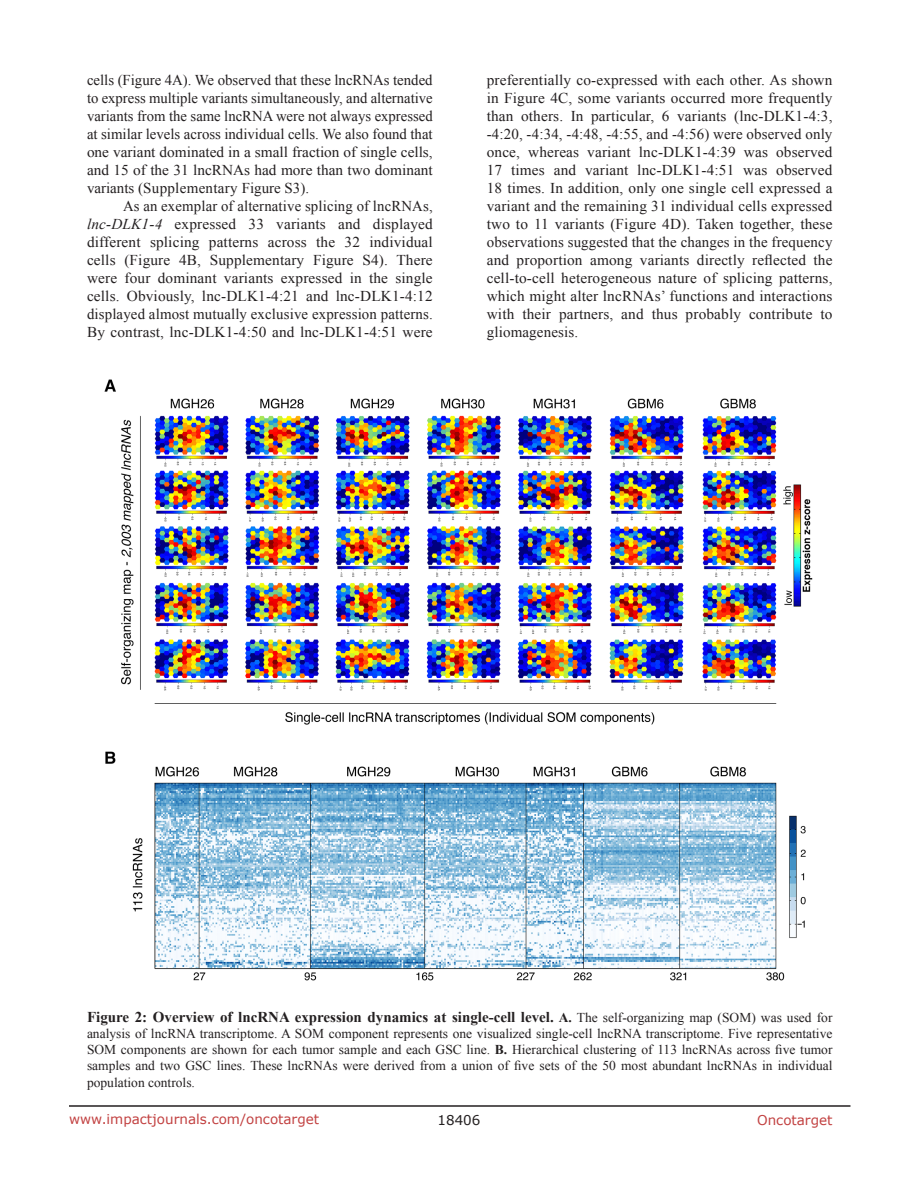
<style>
.page{position:relative;width:918px;height:1188px;background:#fff}
.page>*{position:absolute;margin:0;border:0;box-sizing:border-box;transform-origin:0 0}
.BodyText{font:15px/18px "Times New Roman";letter-spacing:.01em;color:#231f20;text-align:justify}
.figuretext{font:700 15px "Times New Roman";color:#231f20}
.figuretext-2{font:13.5px/16.2px "Times New Roman";color:#231f20;text-align:justify}
.t1{font:13.5px "Verdana";color:#c24141}
.t2{font:13.5px "Verdana";color:#231f20}
.s1{font-style:italic}
.s2{font-size:13.5px}
.s3{font-weight:400;font-size:13.5px}
.s4{font-weight:700}
</style>
<div class="page">
<hr style="left:69px;top:1105px;width:781px;height:2px;background:#231f20">
<img style="left:104px;top:379px;width:709px;height:602px">
<p class="BodyText" style="left:87px;top:71px;width:347px">cells (Figure 4A). We observed that these lncRNAs tended to express multiple variants simultaneously, and alternative variants from the same lncRNA were not always expressed at similar levels across individual cells. We also found that one variant dominated in a small fraction of single cells, and 15 of the 31 lncRNAs had more than two dominant variants (Supplementary Figure S3).</p>
<p class="BodyText" style="left:87px;top:197px;width:347px;text-indent:36px">As an exemplar of alternative splicing of lncRNAs, <span class="s1">lnc-DLK1-4</span> expressed 33 variants and displayed different splicing patterns across the 32 individual cells (Figure 4B, Supplementary Figure S4). There were four dominant variants expressed in the single cells. Obviously, lnc-DLK1-4:21 and lnc-DLK1-4:12 displayed almost mutually exclusive expression patterns.<br>By contrast, lnc-DLK1-4:50 and lnc-DLK1-4:51 were</p>
<p class="BodyText" style="left:487px;top:71px;width:347px">preferentially co-expressed with each other. As shown in Figure 4C, some variants occurred more frequently than others. In particular, 6 variants (lnc-DLK1-4:3, -4:20, -4:34, -4:48, -4:55, and -4:56) were observed only once, whereas variant lnc-DLK1-4:39 was observed 17 times and variant lnc-DLK1-4:51 was observed 18 times. In addition, only one single cell expressed a variant and the remaining 31 individual cells expressed two to 11 variants (Figure 4D). Taken together, these observations suggested that the changes in the frequency and proportion among variants directly reflected the cell-to-cell heterogeneous nature of splicing patterns, which might alter lncRNAs’ functions and interactions with their partners, and thus probably contribute to gliomagenesis.</p>
<p class="figuretext" style="left:87px;top:1006px;width:747px">Figure 2: Overview of lncRNA expression dynamics at single-cell level. <span class="s2">A.</span> <span class="s3">The self-organizing map (SOM) was used for</span></p>
<p class="figuretext-2" style="left:87px;top:1025px;width:747px">analysis of lncRNA transcriptome. A SOM component represents one visualized single-cell lncRNA transcriptome. Five representative SOM components are shown for each tumor sample and each GSC line. <span class="s4">B.</span> Hierarchical clustering of 113 lncRNAs across five tumor samples and two GSC lines. These lncRNAs were derived from a union of five sets of the 50 most abundant lncRNAs in individual population controls.</p>
<p class="t1" style="left:69px;top:1110px;width:252px">www.impactjournals.com/oncotarget</p>
<p class="t2" style="left:438px;top:1111px;width:44px">18406</p>
<p class="t1" style="left:757px;top:1111px;width:77px">Oncotarget</p>
</div>
